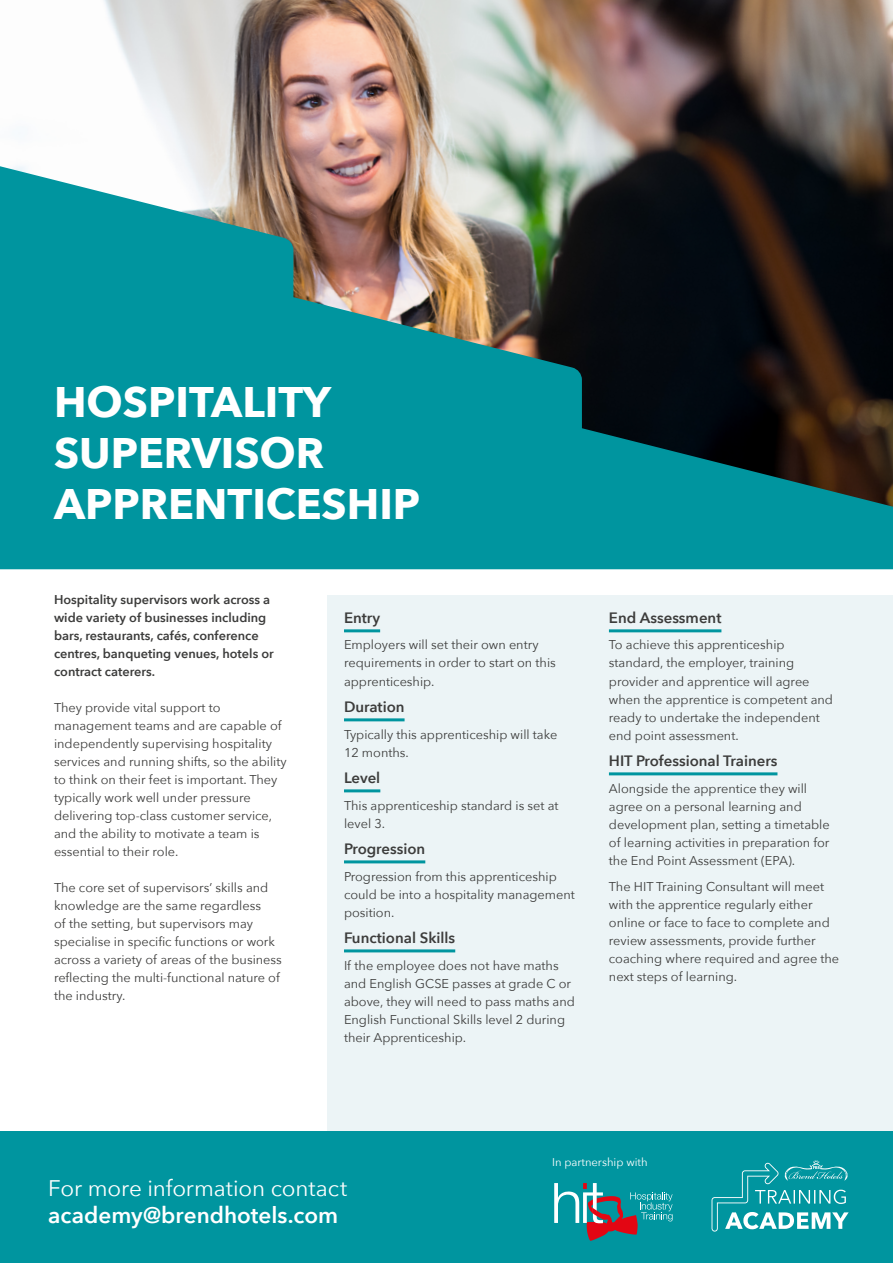
<style>
.page{position:relative;width:893px;height:1263px;background:#fff}
.page>*{position:absolute;margin:0;border:0;box-sizing:border-box;transform-origin:0 0}
.t1{font:700 42.6px/51px "Avenir Next";color:#fff}
.t2{font:22.5px "Avenir Next";letter-spacing:-.005em;color:#fff}
.t3{font:600 22.5px "Avenir Next";color:#fff}
.t4{font:600 15px "Avenir Next";color:#3c3c3b}
.t5{font:12.75px/18px "Avenir Next";color:#3c3c3b}
.t6{font:600 12.75px/18px "Avenir Next";color:#3c3c3b}
.t7{font:11.25px "Avenir Next";color:#fff}
</style>
<div class="page">
<div style="left:327px;top:595px;width:566px;height:536px;background:#ecf4f6"></div>
<hr style="left:344px;top:629px;width:36px;height:3px;background:#00959f">
<hr style="left:344px;top:718px;width:61px;height:3px;background:#00959f">
<hr style="left:344px;top:789px;width:36px;height:3px;background:#00959f">
<hr style="left:344px;top:860px;width:81px;height:3px;background:#00959f">
<hr style="left:344px;top:949px;width:111px;height:3px;background:#00959f">
<hr style="left:609px;top:629px;width:112px;height:3px;background:#00959f">
<hr style="left:609px;top:772px;width:168px;height:3px;background:#00959f">
<img style="left:103px;top:0;width:790px;height:166px">
<svg style="left:0;top:166px;width:893px;height:403px;background:#1f7073"></svg>
<div style="left:0;top:1131px;width:893px;height:132px;background:#00959f"></div>
<svg style="left:711px;top:1160px;width:138px;height:71px"></svg>
<svg style="left:554px;top:1183px;width:119px;height:58px"></svg>
<h1 class="t1" style="left:54px;top:376px;width:368px">HOSPITALITY<br>SUPERVISOR<br>APPRENTICESHIP</h1>
<p class="t6" style="left:54px;top:591px;width:221px">Hospitality supervisors work across a wide variety of businesses including bars, restaurants, cafés, conference centres, banqueting venues, hotels or contract caterers.</p>
<p class="t5" style="left:54px;top:698px;width:234px">They provide vital support to management teams and are capable of independently supervising hospitality services and running shifts, so the ability to think on their feet is important. They typically work well under pressure delivering top-class customer service, and the ability to motivate a team is essential to their role.</p>
<p class="t5" style="left:54px;top:878px;width:229px">The core set of supervisors’ skills and knowledge are the same regardless<br>of the setting, but supervisors may specialise in specific functions or work across a variety of areas of the business reflecting the multi-functional nature of the industry.</p>
<p class="t4" style="left:344px;top:605px;width:38px">Entry</p>
<p class="t5" style="left:344px;top:635px;width:213px">Employers will set their own entry requirements in order to start on this apprenticeship.</p>
<p class="t4" style="left:344px;top:694px;width:62px">Duration</p>
<p class="t5" style="left:344px;top:724px;width:215px">Typically this apprenticeship will take<br>12 months.</p>
<p class="t4" style="left:344px;top:765px;width:38px">Level</p>
<p class="t5" style="left:344px;top:795px;width:216px">This apprenticeship standard is set at level 3.</p>
<p class="t4" style="left:344px;top:836px;width:83px">Progression</p>
<p class="t5" style="left:344px;top:866px;width:232px">Progression from this apprenticeship could be into a hospitality management position.</p>
<p class="t4" style="left:344px;top:925px;width:113px">Functional Skills</p>
<p class="t5" style="left:344px;top:955px;width:232px">If the employee does not have maths and English GCSE passes at grade C or above, they will need to pass maths and English Functional Skills level 2 during their Apprenticeship.</p>
<p class="t4" style="left:609px;top:605px;width:114px">End Assessment</p>
<p class="t5" style="left:609px;top:635px;width:226px">To achieve this apprenticeship standard, the employer, training provider and apprentice will agree when the apprentice is competent and ready to undertake the independent end point assessment.</p>
<p class="t4" style="left:609px;top:748px;width:170px">HIT Professional Trainers</p>
<p class="t5" style="left:609px;top:778px;width:222px">Alongside the apprentice they will agree on a personal learning and development plan, setting a timetable of learning activities in preparation for the End Point Assessment (EPA).</p>
<p class="t5" style="left:609px;top:877px;width:232px">The HIT Training Consultant will meet with the apprentice regularly either online or face to face to complete and review assessments, provide further coaching where required and agree the next steps of learning.</p>
<h2 class="t2" style="left:48px;top:1169px;width:300px">For more information contact</h2>
<h2 class="t3" style="left:48px;top:1195px;width:291px">academy@brendhotels.com</h2>
<p class="t7" style="left:552px;top:1153px;width:97px">In partnership with</p>
</div>
